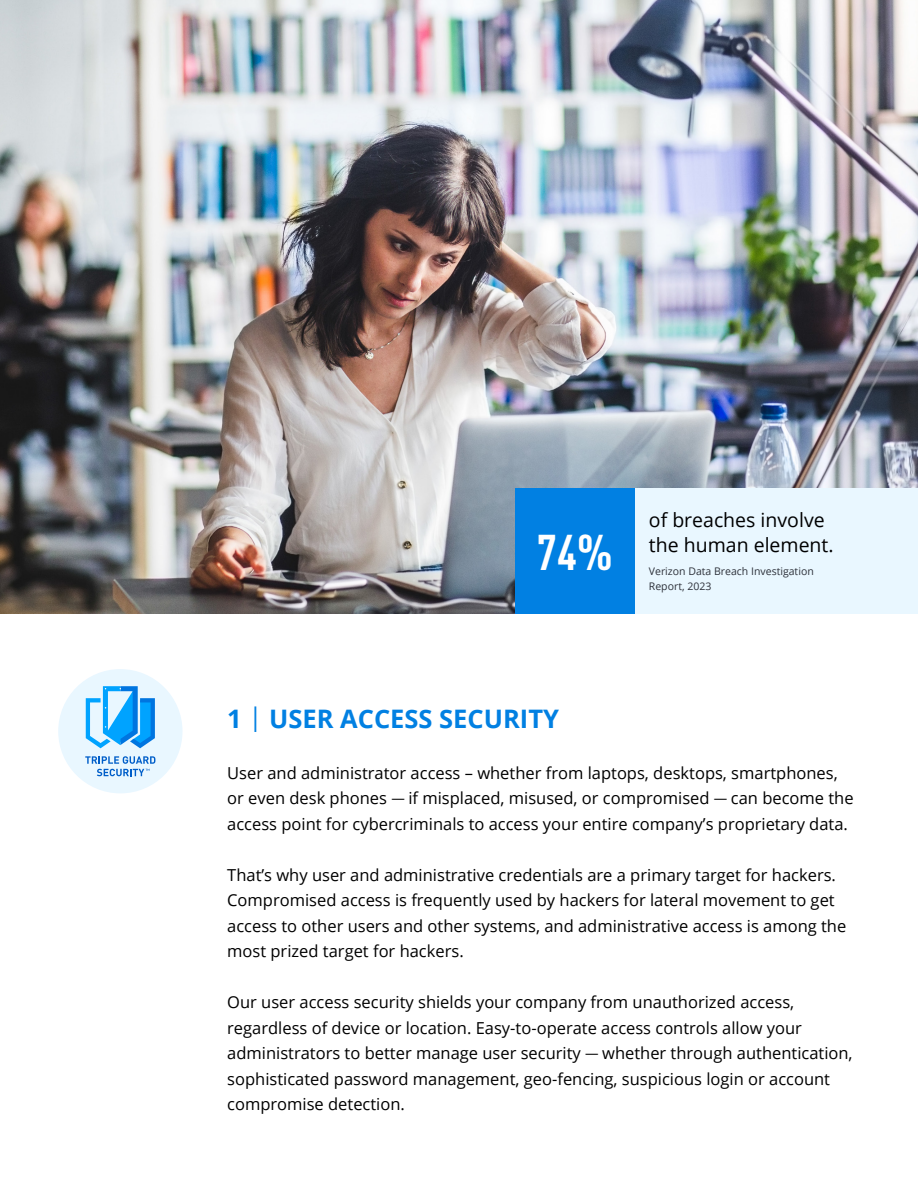
<style>
.page{position:relative;width:918px;height:1188px;background:#fff}
.page>*{position:absolute;margin:0;border:0;box-sizing:border-box;transform-origin:0 0}
.t1{font:700 condensed 49.5px "DIN Pro";color:#fff}
.t2{font:700 25.5px "Open Sans";color:#0180e2}
.t3{font:19.5px/25.5px "Open Sans";color:#000}
.t4{font:16.5px/25.5px "Open Sans";color:#000}
.t5{font:10.5px/15px "Open Sans";color:#2d313a}
.s1{font-weight:400}
.s2{font-size:13.5px}
</style>
<div class="page">
<img style="left:0;top:0;width:918px;height:613px">
<div style="left:515px;top:488px;width:120px;height:125px;background:#0180e2"></div>
<div style="left:635px;top:488px;width:283px;height:125px;background:#e9f7ff"></div>
<div style="left:58px;top:669px;width:125px;height:124px;background:#e9f7ff;border-radius:50%"></div>
<svg style="left:85px;top:756px;width:70px;height:20px"></svg>
<svg style="left:86px;top:686px;width:69px;height:62px"></svg>
<h1 class="t1" style="left:537px;top:515px;width:77px">74%</h1>
<p class="t3" style="left:649px;top:506px;width:186px">of breaches involve the human element.</p>
<p class="t5" style="left:649px;top:563px;width:166px">Verizon Data Breach Investigation<br>Report, 2023</p>
<h2 class="t2" style="left:227px;top:701px;width:333px">1 <span class="s1">|</span> USER ACCESS SECURITY</h2>
<p class="t4" style="left:227px;top:760px;width:628px">User and administrator access – whether from laptops, desktops, smartphones, or even desk phones <span class="s2">—</span> if misplaced, misused, or compromised <span class="s2">—</span> can become the access point for cybercriminals to access your entire company’s proprietary data.</p>
<p class="t4" style="left:227px;top:862px;width:621px">That’s why user and administrative credentials are a primary target for hackers.<br>Compromised access is frequently used by hackers for lateral movement to get access to other users and other systems, and administrative access is among the most prized target for hackers.</p>
<p class="t4" style="left:227px;top:989px;width:627px">Our user access security shields your company from unauthorized access, regardless of device or location. Easy-to-operate access controls allow your administrators to better manage user security <span class="s2">—</span> whether through authentication, sophisticated password management, geo-fencing, suspicious login or account compromise detection.</p>
</div>
